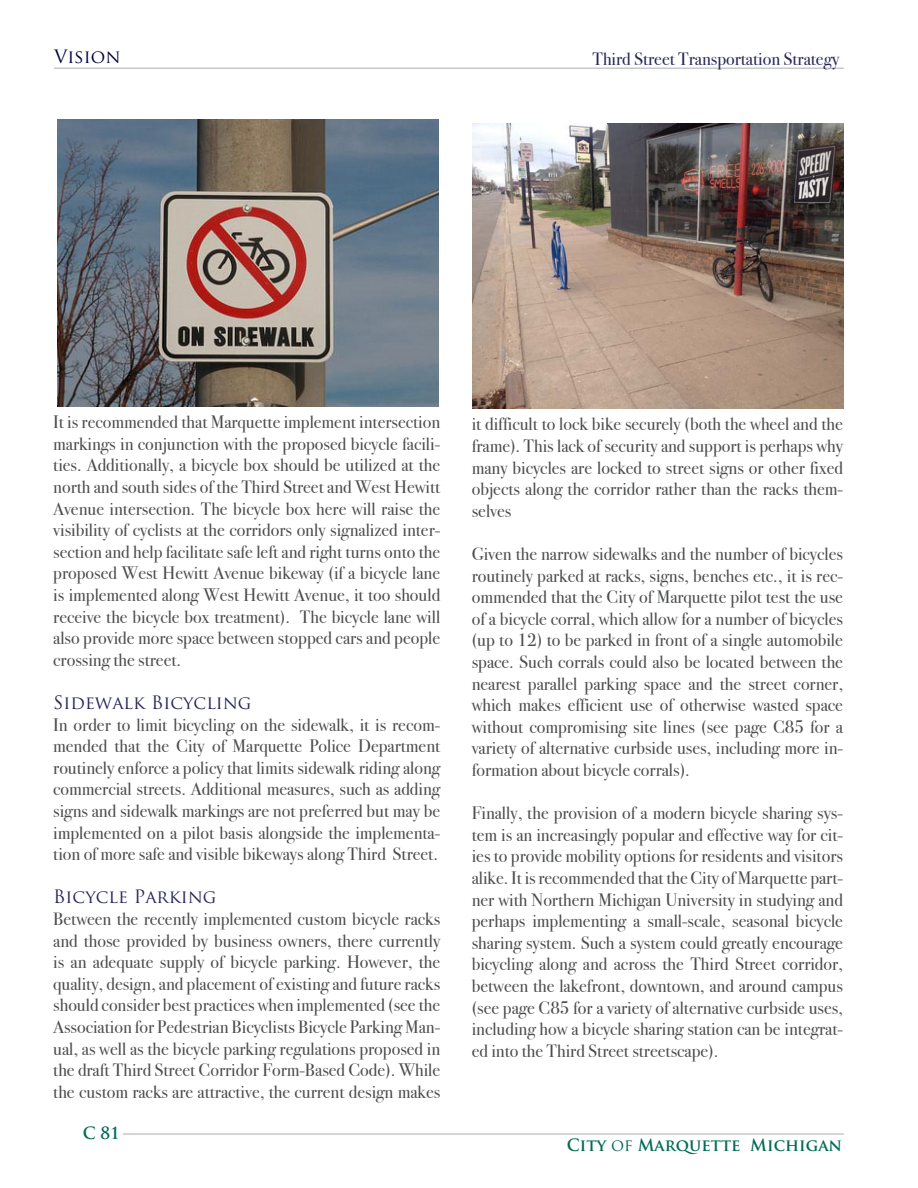
<style>
.page{position:relative;width:918px;height:1188px;background:#fff}
.page>*{position:absolute;margin:0;border:0;box-sizing:border-box;transform-origin:0 0}
.t1{font:18px/21.6px "Bodoni Svty Two ITCTT Book";color:#4b4c4d;text-align:justify}
.t2{font:18px "Bodoni Svty Two ITCTT Book";color:#26265c}
.t3{font:18px "Trajan Pro";color:#26265c}
.t4{font:18px "Trajan Pro";color:#00003f}
.t5{font:700 16.5px "Trajan Pro";color:#006a56}
.s1{font-weight:400}
</style>
<div class="page">
<hr style="left:54px;top:68px;width:790px;height:1px;background:#c7c8ca">
<hr style="left:123px;top:1133px;width:721px;height:2px;background:#c7c8ca">
<img style="left:472px;top:123px;width:372px;height:286px">
<img style="left:57px;top:119px;width:382px;height:288px">
<p class="t4" style="left:54px;top:45px;width:68px">Vision</p>
<p class="t2" style="left:592px;top:44px;width:248px">Third Street Transportation Strategy</p>
<p class="t1" style="left:53px;top:409px;width:389px">It is recommended that Marquette implement intersection markings in conjunction with the proposed bicycle facili&shy;ties. Additionally, a bicycle box should be utilized at the north and south sides of the Third Street and West Hewitt Avenue intersection. The bicycle box here will raise the visibility of cyclists at the corridors only signalized inter&shy;section and help facilitate safe left and right turns onto the proposed West Hewitt Avenue bikeway (if a bicycle lane is implemented along West Hewitt Avenue, it too should receive the bicycle box treatment). The bicycle lane will also provide more space between stopped cars and people crossing the street.</p>
<p class="t3" style="left:53px;top:691px;width:200px">Sidewalk Bicycling</p>
<p class="t1" style="left:53px;top:712px;width:389px">In order to limit bicycling on the sidewalk, it is recom&shy;mended that the City of Marquette Police Department routinely enforce a policy that limits sidewalk riding along commercial streets. Additional measures, such as adding signs and sidewalk markings are not preferred but may be implemented on a pilot basis alongside the implementa&shy;tion of more safe and visible bikeways along Third Street.</p>
<p class="t3" style="left:53px;top:886px;width:165px">Bicycle Parking</p>
<p class="t1" style="left:53px;top:906px;width:389px">Between the recently implemented custom bicycle racks and those provided by business owners, there currently is an adequate supply of bicycle parking. However, the quality, design, and placement of existing and future racks should consider best practices when implemented (see the Association for Pedestrian Bicyclists Bicycle Parking Man&shy;ual, as well as the bicycle parking regulations proposed in the draft Third Street Corridor Form-Based Code). While the custom racks are attractive, the current design makes</p>
<p class="t5" style="left:83px;top:1123px;width:39px">C 81</p>
<p class="t1" style="left:472px;top:412px;width:373px">it difficult to lock bike securely (both the wheel and the frame). This lack of security and support is perhaps why many bicycles are locked to street signs or other fixed objects along the corridor rather than the racks them&shy;selves</p>
<p class="t1" style="left:472px;top:541px;width:373px">Given the narrow sidewalks and the number of bicycles routinely parked at racks, signs, benches etc., it is rec&shy;ommended that the City of Marquette pilot test the use of a bicycle corral, which allow for a number of bicycles (up to 12) to be parked in front of a single automobile space. Such corrals could also be located between the nearest parallel parking space and the street corner, which makes efficient use of otherwise wasted space without compromising site lines (see page C85 for a variety of alternative curbside uses, including more in&shy;formation about bicycle corrals).</p>
<p class="t1" style="left:472px;top:800px;width:373px">Finally, the provision of a modern bicycle sharing sys&shy;tem is an increasingly popular and effective way for cit&shy;ies to provide mobility options for residents and visitors alike. It is recommended that the City of Marquette part&shy;ner with Northern Michigan University in studying and perhaps implementing a small-scale, seasonal bicycle sharing system. Such a system could greatly encourage bicycling along and across the Third Street corridor, between the lakefront, downtown, and around campus (see page C85 for a variety of alternative curbside uses, including how a bicycle sharing station can be integrat&shy;ed into the Third Street streetscape).</p>
<p class="t5" style="left:567px;top:1135px;width:277px">City <span class="s1">of</span> Marquette Michigan</p>
</div>
